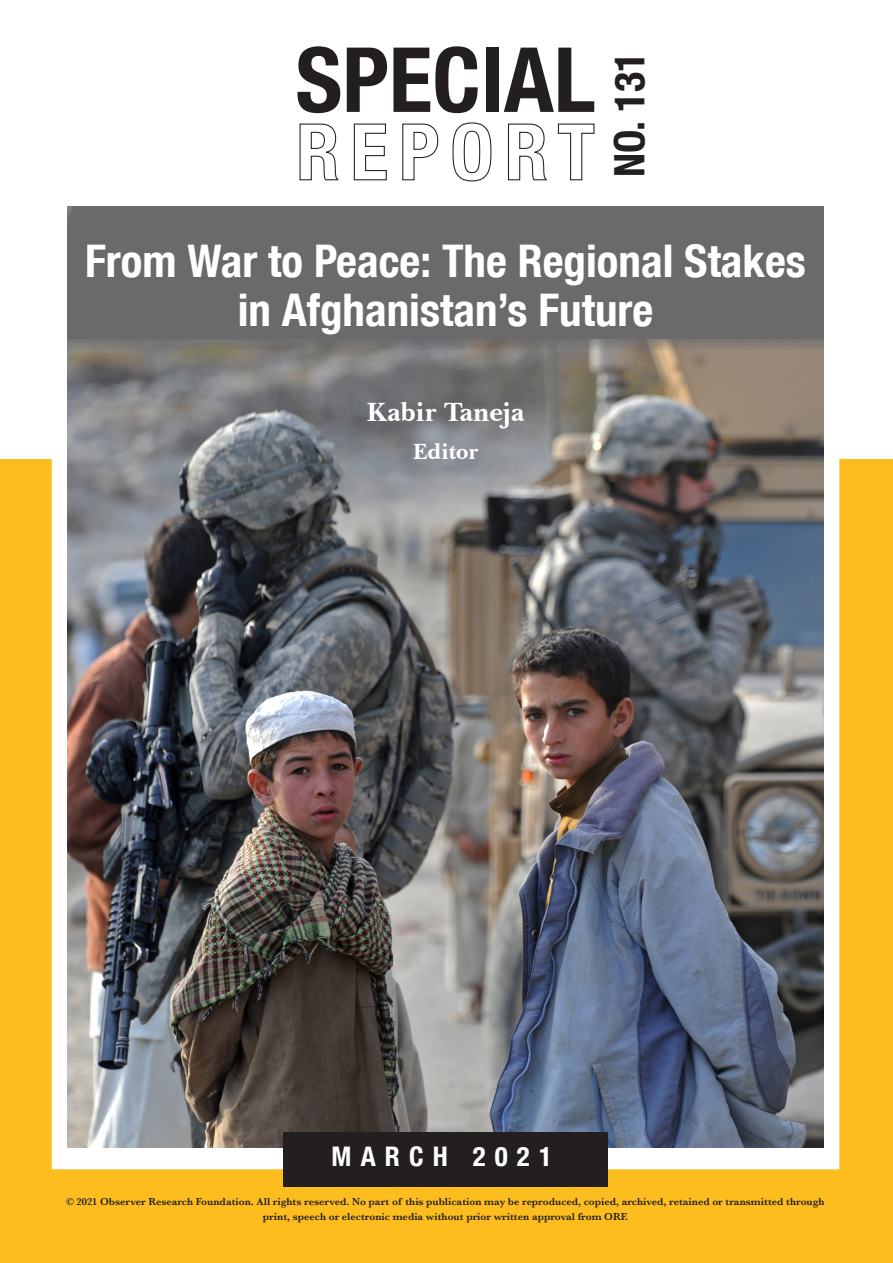
<style>
.page{position:relative;width:893px;height:1263px;background:#fff}
.page>*{position:absolute;margin:0;border:0;box-sizing:border-box;transform-origin:0 0}
.t1{font:700 condensed 90px "Helvetica Neue Condensed";color:#231f20}
.Headline{font:700 condensed 45px/49.5px "Helvetica Neue Condensed";color:#fff;text-align:center}
.t2{font:700 condensed 42px "Helvetica Neue Condensed";color:#231f20}
.t3{font:700 27px "Baskerville BT";color:#fff}
.t4{font:700 condensed 27px "Helvetica Neue Condensed";letter-spacing:.34em;color:#fff}
.t5{font:700 22.5px "Baskerville BT";color:#fff}
.t6{font:600 10.5px/15px "Baskerville";color:#231f20;text-align:center}
</style>
<div class="page">
<div style="left:68px;top:207px;width:756px;height:144px;background:#6a6a6c"></div>
<div style="left:0;top:459px;width:893px;height:804px;background:#febd1f"></div>
<svg style="left:299px;top:123px;width:40px;height:84px"></svg>
<svg style="left:353px;top:123px;width:34px;height:58px"></svg>
<svg style="left:402px;top:123px;width:37px;height:58px"></svg>
<svg style="left:452px;top:122px;width:40px;height:60px"></svg>
<svg style="left:507px;top:123px;width:40px;height:84px"></svg>
<svg style="left:557px;top:123px;width:38px;height:58px"></svg>
<div style="left:52px;top:411px;width:787px;height:758px;border:32px solid #fff"></div>
<img style="left:68px;top:340px;width:756px;height:808px">
<div style="left:284px;top:1132px;width:324px;height:54px;background:#231f20"></div>
<p class="t1" style="left:296px;top:25px;width:301px">SPECIAL</p>
<p class="t2" style="left:604px;top:177px;width:127px;rotate:-90deg">NO. 131</p>
<p class="Headline" style="left:85px;top:235px;width:722px">From War to Peace: The Regional Stakes in Afghanistan’s Future</p>
<p class="t3" style="left:367px;top:394px;width:159px">Kabir Taneja</p>
<p class="t5" style="left:413px;top:436px;width:67px">Editor</p>
<p class="t4" style="left:332px;top:1140px;width:222px">MARCH 2021</p>
<p class="t6" style="left:66px;top:1194px;width:760px">© 2021 Observer Research Foundation. All rights reserved. No part of this publication may be reproduced, copied, archived, retained or transmitted through print, speech or electronic media without prior written approval from ORF.</p>
</div>
